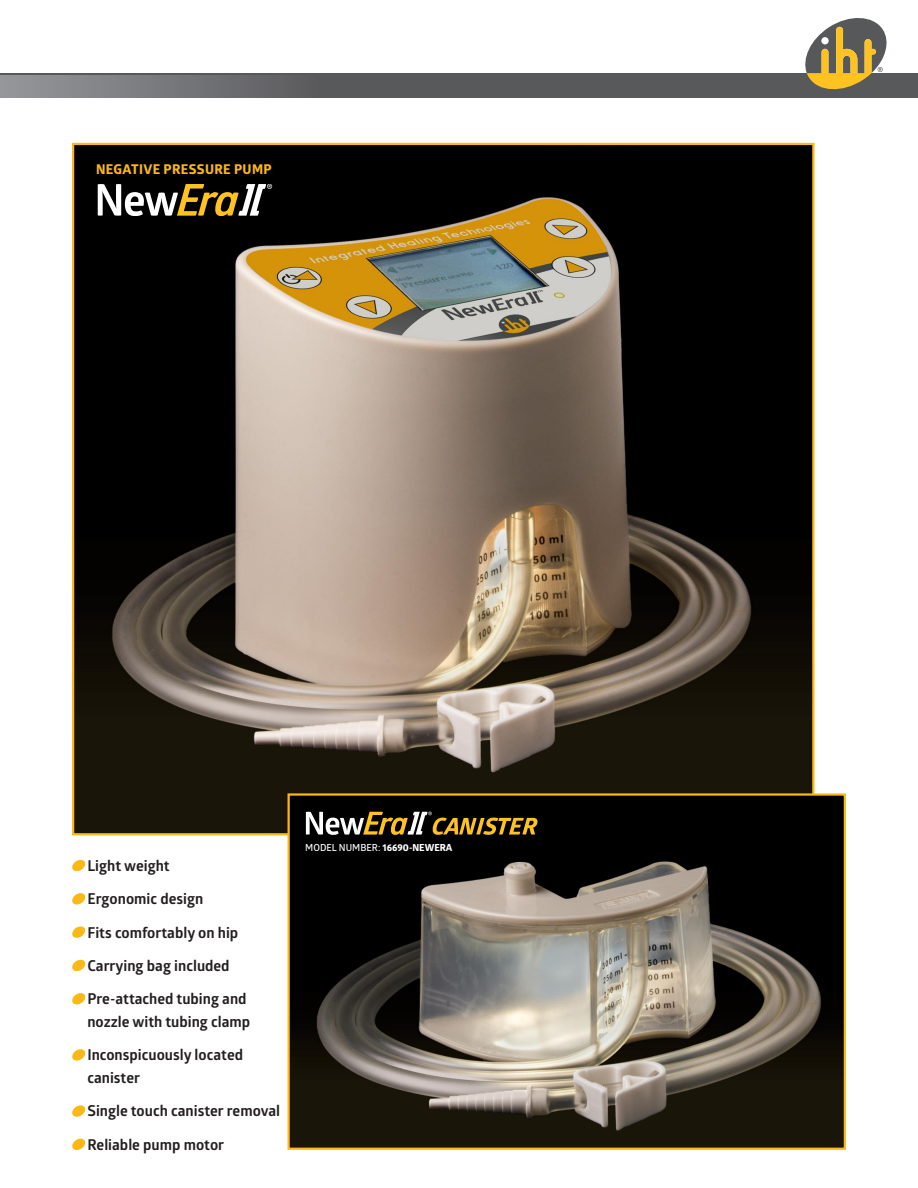
<style>
.page{position:relative;width:918px;height:1188px;background:#fff}
.page>*{position:absolute;margin:0;border:0;box-sizing:border-box;transform-origin:0 0}
.t1{font:700 15px/22.8px "Glober";color:#231f20}
.t2{font:700 13.5px "Globerx";letter-spacing:.025em;color:#fcb814}
.t3{font:600 9.75px "Glober";color:#fff}
.s1{font-family:"Globerx";font-weight:700}
</style>
<div class="page">
<svg style="left:0;top:75px;width:918px;height:22px;background:#646567"></svg>
<hr style="left:0;top:73px;width:918px;height:2px;background:#57585a">
<svg style="left:802px;top:18px;width:89px;height:75px"></svg>
<img style="left:75px;top:146px;width:736px;height:686px">
<svg style="left:97px;top:184px;width:179px;height:32px"></svg>
<img style="left:291px;top:796px;width:552px;height:351px">
<div style="left:288px;top:793px;width:558px;height:357px;border:2px solid #fcb814"></div>
<svg style="left:306px;top:812px;width:232px;height:23px;background:#65562e"></svg>
<svg style="left:72px;top:860px;width:13px;height:11px"></svg>
<svg style="left:72px;top:893px;width:13px;height:11px"></svg>
<svg style="left:72px;top:926px;width:13px;height:12px"></svg>
<svg style="left:72px;top:960px;width:13px;height:11px"></svg>
<svg style="left:72px;top:993px;width:13px;height:11px"></svg>
<svg style="left:72px;top:1049px;width:13px;height:11px"></svg>
<svg style="left:72px;top:1105px;width:13px;height:11px"></svg>
<svg style="left:72px;top:1139px;width:13px;height:11px"></svg>
<p class="t2" style="left:96px;top:164px;width:177px">NEGATIVE PRESSURE PUMP</p>
<p class="t1" style="left:87px;top:856px;width:84px">Light weight</p>
<p class="t1" style="left:87px;top:889px;width:117px">Ergonomic design</p>
<p class="t1" style="left:87px;top:923px;width:152px">Fits comfortably on hip</p>
<p class="t1" style="left:87px;top:956px;width:144px">Carrying bag included</p>
<p class="t1" style="left:87px;top:989px;width:164px">Pre-attached tubing and nozzle with tubing clamp</p>
<p class="t1" style="left:87px;top:1045px;width:157px">Inconspicuously located canister</p>
<p class="t1" style="left:87px;top:1102px;width:194px">Single touch canister removal</p>
<p class="t1" style="left:87px;top:1135px;width:138px">Reliable pump motor</p>
<p class="t3" style="left:305px;top:844px;width:149px">MODEL NUMBER: <span class="s1">16690-NEWERA</span></p>
</div>
